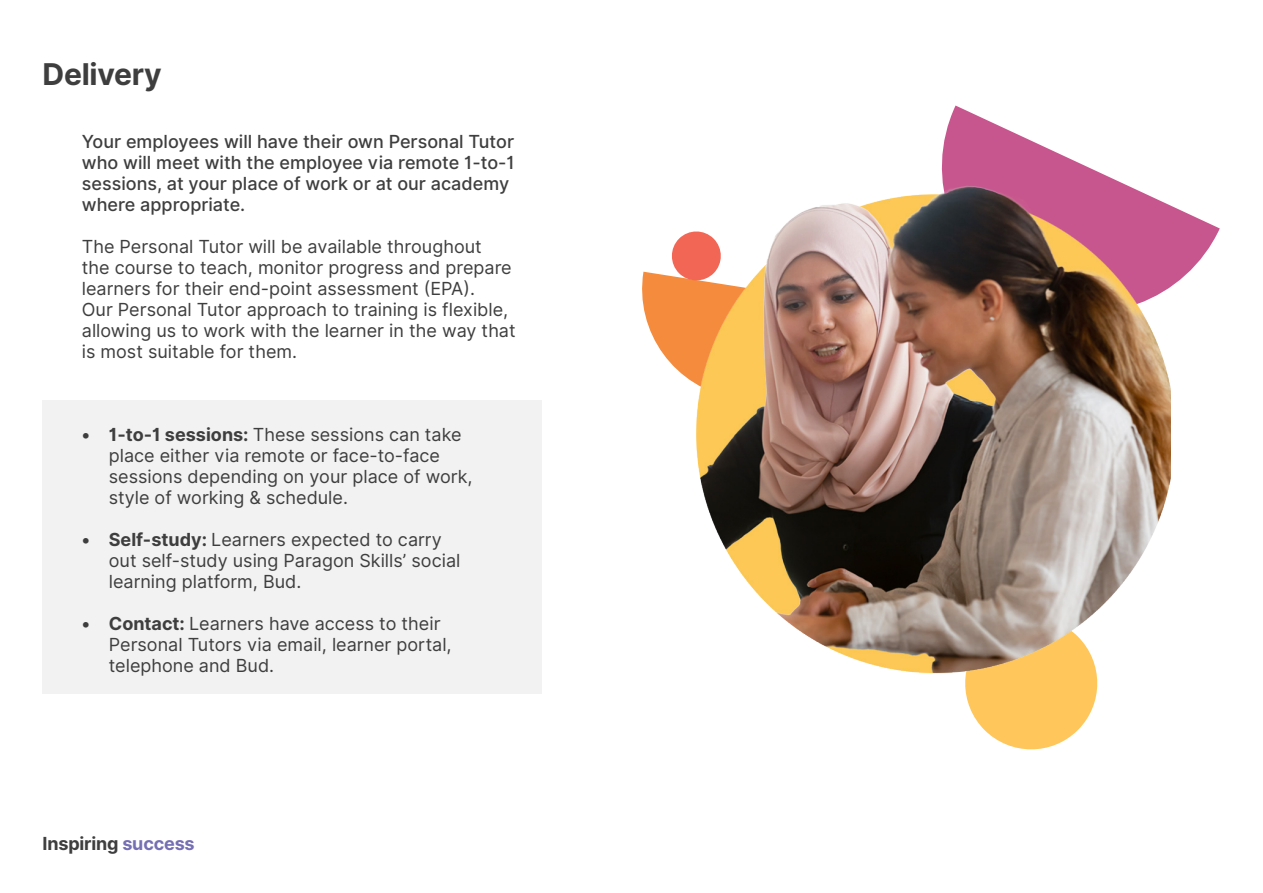
<style>
.page{position:relative;width:1263px;height:893px;background:#fff}
.page>*{position:absolute;margin:0;border:0;box-sizing:border-box;transform-origin:0 0}
.t1{font:700 30px "Inter";letter-spacing:-.01em;color:#3e3e3f}
.t2{font:18px/21px "Inter";color:#3e3e3f}
.t3{font:500 18px "Inter";color:#3e3e3f}
.t4{font:700 18px "Inter";letter-spacing:-.01em;color:#3e3e3f}
.s1{font-weight:700}
.s2{color:#756fb3}
</style>
<div class="page">
<svg style="left:941px;top:106px;width:279px;height:181px"></svg>
<svg style="left:966px;top:694px;width:131px;height:56px"></svg>
<svg style="left:642px;top:232px;width:50px;height:150px"></svg>
<div style="left:43px;top:400px;width:499px;height:294px;background:#f2f2f3"></div>
<img style="left:692px;top:174px;width:478px;height:520px">
<p class="t1" style="left:43px;top:52px;width:121px">Delivery</p>
<p class="t3" style="left:82px;top:128px;width:434px">Your employees will have their own Personal Tutor</p>
<p class="t3" style="left:82px;top:149px;width:434px">who will meet with the employee via remote 1-to-1</p>
<p class="t3" style="left:82px;top:170px;width:429px">sessions, at your place of work or at our academy</p>
<p class="t3" style="left:82px;top:191px;width:165px">where appropriate.</p>
<p class="t2" style="left:82px;top:236px;width:401px">The Personal Tutor will be available throughout</p>
<p class="t2" style="left:82px;top:257px;width:431px">the course to teach, monitor progress and prepare</p>
<p class="t2" style="left:82px;top:278px;width:395px">learners for their end-point assessment (EPA).</p>
<p class="t2" style="left:82px;top:299px;width:428px">Our Personal Tutor approach to training is flexible,</p>
<p class="t2" style="left:82px;top:320px;width:435px">allowing us to work with the learner in the way that</p>
<p class="t2" style="left:82px;top:341px;width:217px">is most suitable for them.</p>
<p class="t2" style="left:109px;top:424px;width:365px;text-indent:-27px"><span class="s1">• 1-to-1 sessions:</span> These sessions can take place either via remote or face-to-face sessions depending on your place of work, style of working &amp; schedule.</p>
<p class="t2" style="left:109px;top:529px;width:353px;text-indent:-27px"><span class="s1">• Self-study:</span> Learners expected to carry out self-study using Paragon Skills’ social learning platform, Bud.</p>
<p class="t2" style="left:109px;top:613px;width:344px;text-indent:-27px"><span class="s1">• Contact:</span> Learners have access to their<br>Personal Tutors via email, learner portal, telephone and Bud.</p>
<p class="t4" style="left:43px;top:831px;width:154px">Inspiring <span class="s2">success</span></p>
</div>
